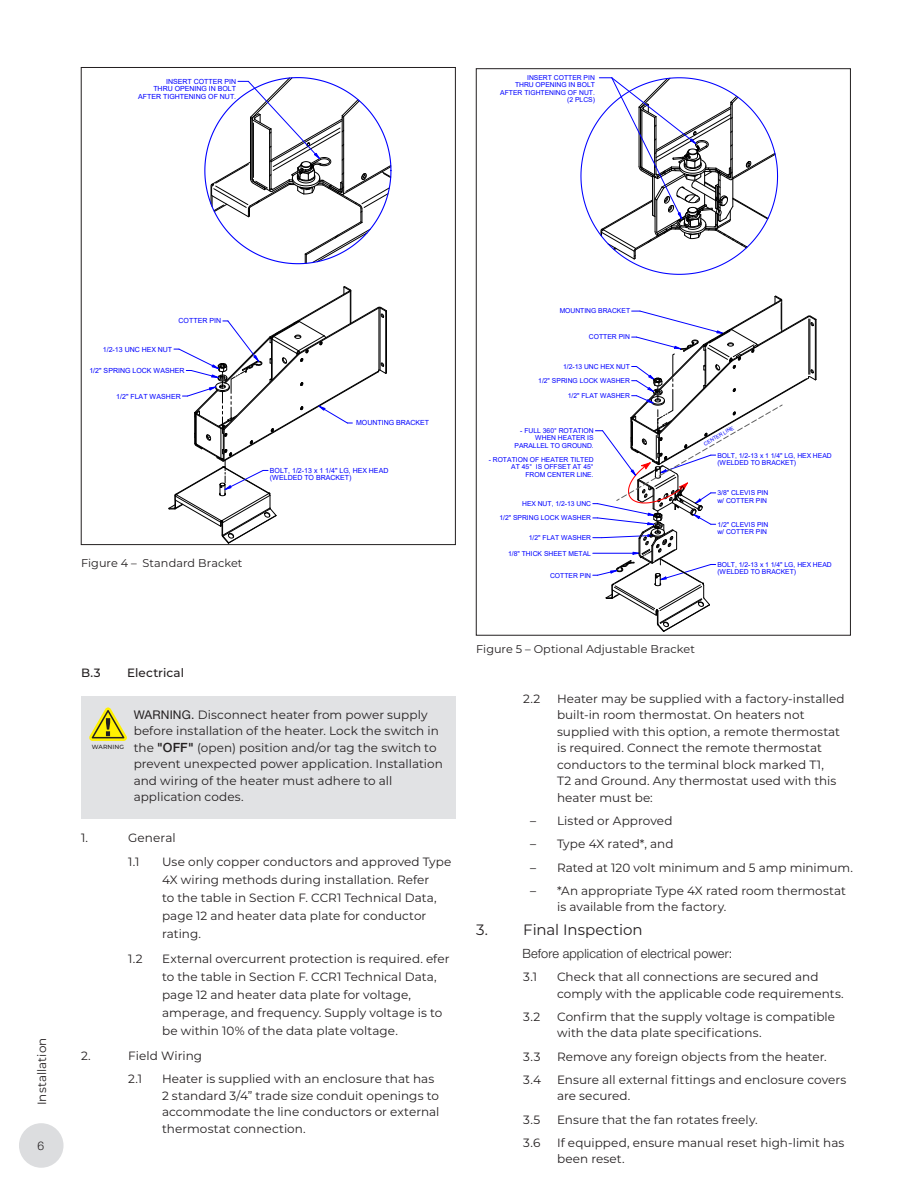
<style>
.page{position:relative;width:918px;height:1188px;background:#fff}
.page>*{position:absolute;margin:0;border:0;box-sizing:border-box;transform-origin:0 0}
.t1{font:15px "Montserrat";letter-spacing:-.005em;color:#231f20}
.t2{font:300 12.75px "Helvetica Neue LT Std";letter-spacing:.01em;color:#231f20}
.Warning__paragraph_text{font:12px/16.5px "Montserrat";letter-spacing:.005em;color:#231f20}
.t3{font:500 12px "Montserrat";letter-spacing:.005em;color:#231f20}
.t4{font:300 12px "Helvetica Neue LT Std";color:#231f20}
.t5{font:11.25px "Montserrat";letter-spacing:.005em;color:#231f20}
.t6{font:7.05px/7.5px "Arial";color:#00f}
.t7{font:6.75px/7.2px "Arial";color:#00f}
.WARNING_CAUTION__tiny{font:500 6px "Montserrat";letter-spacing:.02em;color:#231f20}
.t8{font:5.1px "Arial";color:#00f}
.s1{font-family:"Helvetica Neue LT Std"}
.s2{font-family:"Helvetica Neue LT Std";font-weight:500;font-size:12.75px}
.s3{font-family:"Helvetica Neue LT Std";font-weight:300}
</style>
<div class="page">
<svg style="left:168px;top:286px;width:219px;height:257px"></svg>
<svg style="left:204px;top:77px;width:188px;height:188px"></svg>
<svg style="left:580px;top:77px;width:199px;height:198px"></svg>
<svg style="left:593px;top:296px;width:223px;height:336px"></svg>
<div style="left:81px;top:696px;width:375px;height:122px;background:#e1e2e4"></div>
<svg style="left:89px;top:707px;width:38px;height:34px"></svg>
<div style="left:19px;top:1123px;width:45px;height:45px;background:#dcdddf;border-radius:50%"></div>
<p class="t6" style="left:138px;top:78px;width:100px;text-align:right">INSERT COTTER PIN<br>THRU OPENING IN BOLT<br>AFTER TIGHTENING OF NUT.</p>
<p class="t7" style="left:500px;top:74px;width:96px;text-align:right">INSERT COTTER PIN<br>THRU OPENING IN BOLT<br>AFTER TIGHTENING OF NUT. (2 PLCS)</p>
<p class="Warning__paragraph_text" style="left:33px;top:1105px;width:69px;rotate:-90deg">Installation</p>
<p class="t4" style="left:37px;top:1138px;width:8px">6</p>
<p class="t6" style="left:179px;top:317px;width:44px">COTTER PIN</p>
<p class="t6" style="left:103px;top:345px;width:71px">1/2-13 UNC HEX NUT</p>
<p class="t6" style="left:89px;top:367px;width:97px">1/2" SPRING LOCK WASHER</p>
<p class="t6" style="left:116px;top:392px;width:66px">1/2" FLAT WASHER</p>
<p class="t6" style="left:356px;top:419px;width:75px">MOUNTING BRACKET</p>
<p class="t6" style="left:270px;top:467px;width:120px">BOLT, 1/2-13 x 1 1/4" LG, HEX HEAD (WELDED TO BRACKET)</p>
<p class="t7" style="left:560px;top:307px;width:72px">MOUNTING BRACKET</p>
<p class="t7" style="left:589px;top:333px;width:43px">COTTER PIN</p>
<p class="t7" style="left:563px;top:363px;width:68px">1/2-13 UNC HEX NUT</p>
<p class="t7" style="left:538px;top:377px;width:93px">1/2" SPRING LOCK WASHER</p>
<p class="t7" style="left:568px;top:392px;width:64px">1/2" FLAT WASHER</p>
<p class="t7" style="left:515px;top:427px;width:81px;text-align:right">- FULL 360° ROTATION<br>WHEN HEATER IS<br>PARALLEL TO GROUND.</p>
<p class="t7" style="left:489px;top:456px;width:107px;text-align:right">- ROTATION OF HEATER TILTED<br>AT 45° IS OFFSET AT 45°<br>FROM CENTER LINE.</p>
<p class="t7" style="left:499px;top:514px;width:93px">1/2" SPRING LOCK WASHER</p>
<p class="t7" style="left:522px;top:500px;width:70px">HEX NUT, 1/2-13 UNC</p>
<p class="t7" style="left:529px;top:534px;width:64px">1/2" FLAT WASHER</p>
<p class="t7" style="left:508px;top:550px;width:84px">1/8" THICK SHEET METAL</p>
<p class="t8" style="left:703px;top:441px;width:35px;rotate:-30deg">CENTER LINE</p>
<p class="t7" style="left:717px;top:452px;width:116px">BOLT, 1/2-13 x 1 1/4" LG, HEX HEAD (WELDED TO BRACKET)</p>
<p class="t7" style="left:717px;top:489px;width:53px">3/8" CLEVIS PIN w/ COTTER PIN</p>
<p class="t7" style="left:717px;top:521px;width:53px">1/2" CLEVIS PIN w/ COTTER PIN</p>
<p class="t5" style="left:81px;top:556px;width:163px">Figure 4 – Standard Bracket</p>
<p class="t7" style="left:717px;top:561px;width:116px">BOLT, 1/2-13 x 1 1/4" LG, HEX HEAD (WELDED TO BRACKET)</p>
<p class="t7" style="left:550px;top:572px;width:43px">COTTER PIN</p>
<p class="t3" style="left:81px;top:665px;width:21px">B.3</p>
<p class="t3" style="left:127px;top:665px;width:59px">Electrical</p>
<p class="WARNING_CAUTION__tiny" style="left:92px;top:743px;width:34px">WARNING</p>
<p class="Warning__paragraph_text" style="left:134px;top:706px;width:311px"><span class="s1">WARNING.</span> Disconnect heater from power supply before installation of the heater. Lock the switch in the <span class="s2">"OFF"</span> (open) position and/or tag the switch to prevent unexpected power application. Installation and wiring of the heater must adhere to all application codes.</p>
<p class="Warning__paragraph_text" style="left:81px;top:829px;width:9px">1.</p>
<p class="Warning__paragraph_text" style="left:128px;top:829px;width:49px">General</p>
<p class="Warning__paragraph_text" style="left:128px;top:853px;width:13px">1.1</p>
<p class="Warning__paragraph_text" style="left:162px;top:853px;width:291px;line-height:18px">Use only copper conductors and approved Type 4X wiring methods during installation. Refer<br>to the table in Section F. CCR1 Technical Data, page 12 and heater data plate for conductor rating.</p>
<p class="Warning__paragraph_text" style="left:128px;top:950px;width:16px">1.2</p>
<p class="Warning__paragraph_text" style="left:162px;top:949px;width:289px;line-height:18px">External overcurrent protection is required. efer to the table in Section F. CCR1 Technical Data, page 12 and heater data plate for voltage, amperage, and frequency. Supply voltage is to be within 10% of the data plate voltage.</p>
<p class="Warning__paragraph_text" style="left:81px;top:1047px;width:11px">2.</p>
<p class="Warning__paragraph_text" style="left:128px;top:1047px;width:75px">Field Wiring</p>
<p class="Warning__paragraph_text" style="left:128px;top:1070px;width:15px">2.1</p>
<p class="Warning__paragraph_text" style="left:162px;top:1070px;width:279px">Heater is supplied with an enclosure that has 2 standard 3/4” trade size conduit openings to accommodate the line conductors or external thermostat connection.</p>
<p class="t5" style="left:476px;top:641px;width:220px">Figure 5 – Optional Adjustable Bracket</p>
<p class="Warning__paragraph_text" style="left:523px;top:690px;width:18px">2.2</p>
<p class="Warning__paragraph_text" style="left:557px;top:690px;width:289px">Heater may be supplied with a factory-installed built-in room thermostat. On heaters not supplied with this option, a remote thermostat is required. Connect the remote thermostat conductors to the terminal block marked T1,<br>T2 and Ground. Any thermostat used with this heater must be:</p>
<p class="Warning__paragraph_text" style="left:530px;top:812px;width:144px"><span class="s3">–</span> Listed or Approved</p>
<p class="Warning__paragraph_text" style="left:530px;top:835px;width:145px"><span class="s3">–</span> Type 4X rated*, and</p>
<p class="Warning__paragraph_text" style="left:530px;top:859px;width:325px"><span class="s3">–</span> Rated at 120 volt minimum and 5 amp minimum.</p>
<p class="Warning__paragraph_text" style="left:557px;top:882px;width:291px;text-indent:-27px"><span class="s3">–</span> *An appropriate Type 4X rated room thermostat is available from the factory.</p>
<p class="t1" style="left:476px;top:919px;width:168px">3. Final Inspection</p>
<p class="t2" style="left:523px;top:946px;width:211px">Before application of electrical power:</p>
<p class="Warning__paragraph_text" style="left:523px;top:968px;width:15px">3.1</p>
<p class="Warning__paragraph_text" style="left:557px;top:968px;width:288px">Check that all connections are secured and comply with the applicable code requirements.</p>
<p class="Warning__paragraph_text" style="left:523px;top:1008px;width:19px">3.2</p>
<p class="Warning__paragraph_text" style="left:557px;top:1008px;width:280px">Confirm that the supply voltage is compatible with the data plate specifications.</p>
<p class="Warning__paragraph_text" style="left:523px;top:1048px;width:19px">3.3</p>
<p class="Warning__paragraph_text" style="left:557px;top:1048px;width:271px">Remove any foreign objects from the heater.</p>
<p class="Warning__paragraph_text" style="left:523px;top:1071px;width:19px">3.4</p>
<p class="Warning__paragraph_text" style="left:557px;top:1071px;width:291px">Ensure all external fittings and enclosure covers are secured.</p>
<p class="Warning__paragraph_text" style="left:523px;top:1111px;width:19px">3.5</p>
<p class="Warning__paragraph_text" style="left:557px;top:1111px;width:202px">Ensure that the fan rotates freely.</p>
<p class="Warning__paragraph_text" style="left:523px;top:1134px;width:19px">3.6</p>
<p class="Warning__paragraph_text" style="left:557px;top:1134px;width:289px">If equipped, ensure manual reset high-limit has been reset.</p>
</div>
